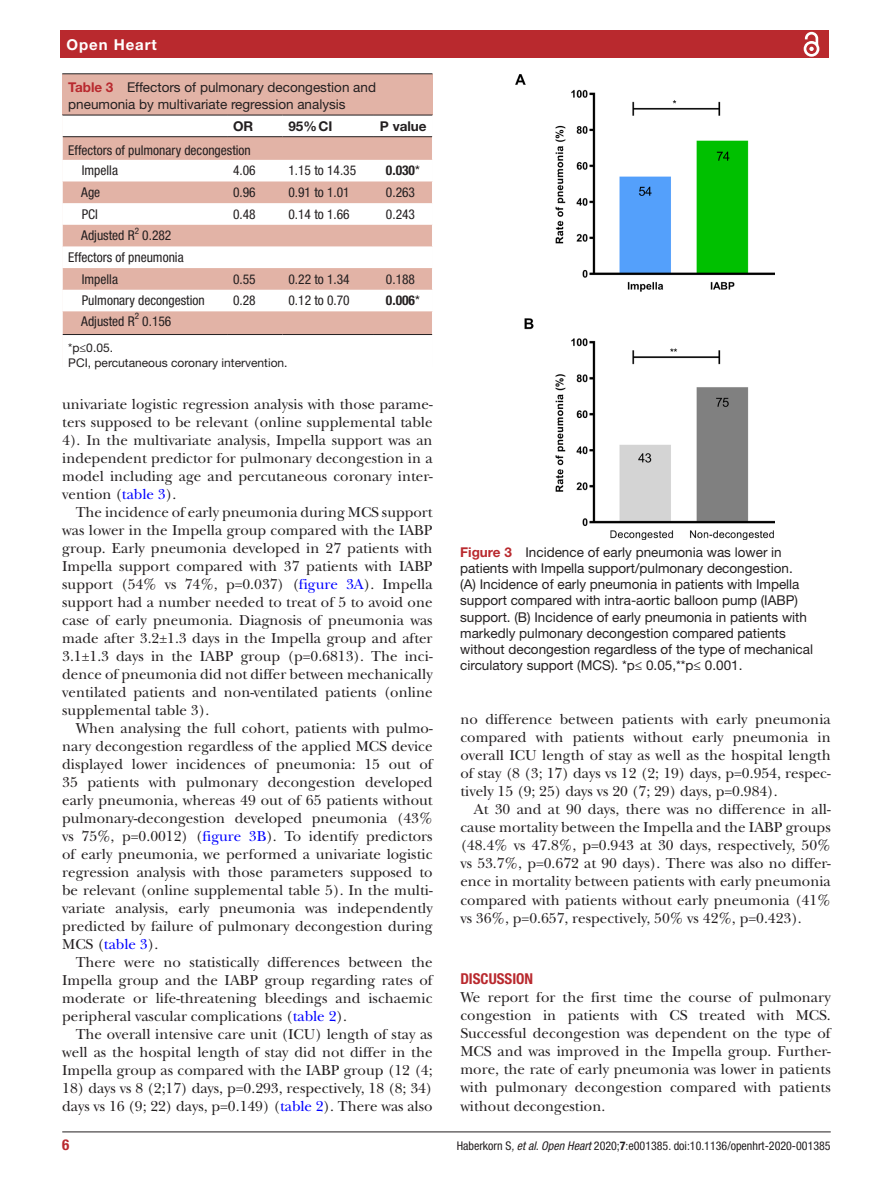
<style>
.page{position:relative;width:893px;height:1191px;background:#fff}
.page>*{position:absolute;margin:0;border:0;box-sizing:border-box;transform-origin:0 0}
.t1{font:15px/18px "New Baskerville";color:#231f20;text-align:justify}
.t2{font:700 condensed 15px "Helvetica Neue LT Std";color:#b9292e}
.t3{font:700 15px "Helvetica Neue LT Std";letter-spacing:.065em;color:#fff}
.t4{font:13.5px/16.2px "Helvetica Neue LT Std";color:#231f20}
.t5{font:condensed 13.5px/20.1px "Helvetica Neue LT Std";color:#231f20}
.t6{font:700 13.5px "Helvetica Neue LT Std";color:#231f20}
.t7{font:700 condensed 13.5px "Helvetica Neue LT Std";color:#231f20}
.t8{font:condensed 12px "Helvetica Neue LT Std";color:#231f20}
.t9{font:12px/15px "Helvetica Neue LT Std";color:#231f20}
.s1{font-weight:700;color:#b9292e}
.s2{font-weight:400}
.s3{color:#00f}
.s4{font-style:italic}
.s5{font-weight:700}
</style>
<div class="page">
<div style="left:61px;top:31px;width:768px;height:27px;background:#b9292e"></div>
<hr style="left:62px;top:1131px;width:769px;height:1px;background:#231f20">
<svg style="left:803px;top:31px;width:17px;height:26px"></svg>
<div style="left:62px;top:74px;width:370px;height:293px;background:#e2b3a6"></div>
<hr style="left:62px;top:73px;width:370px;height:1px;background:#231f20">
<svg style="left:63px;top:116px;width:369px;height:251px;fill:#fff"></svg>
<hr style="left:62px;top:115px;width:165px;height:1px;background:#231f20">
<hr style="left:62px;top:136px;width:165px;height:1px;background:#231f20">
<hr style="left:227px;top:115px;width:55px;height:1px;background:#231f20">
<hr style="left:227px;top:136px;width:55px;height:1px;background:#231f20">
<hr style="left:282px;top:115px;width:92px;height:1px;background:#231f20">
<hr style="left:282px;top:136px;width:92px;height:1px;background:#231f20">
<hr style="left:374px;top:115px;width:59px;height:1px;background:#231f20">
<hr style="left:374px;top:136px;width:58px;height:1px;background:#231f20">
<hr style="left:227px;top:334px;width:55px;height:1px;background:#231f20">
<hr style="left:282px;top:334px;width:92px;height:1px;background:#231f20">
<hr style="left:374px;top:334px;width:58px;height:1px;background:#231f20">
<hr style="left:62px;top:334px;width:165px;height:1px;background:#231f20">
<svg style="left:62px;top:115px;width:1px;height:219px"></svg>
<hr style="left:62px;top:334px;width:1px;height:33px;background:#fff">
<hr style="left:68px;top:351px;width:364px;height:2px;background:#fff">
<hr style="left:68px;top:366px;width:364px;height:2px;background:#fff">
<img style="left:516px;top:74px;width:259px;height:465px">
<p class="t3" style="left:66px;top:35px;width:92px">Open Heart</p>
<p class="t4" style="left:68px;top:79px;width:309px"><span class="s1">Table 3</span> Effectors of pulmonary decongestion and pneumonia by multivariate regression analysis</p>
<p class="t6" style="left:233px;top:117px;width:22px">OR</p>
<p class="t6" style="left:288px;top:117px;width:46px">95%CI</p>
<p class="t6" style="left:380px;top:117px;width:48px">P value</p>
<p class="t5" style="left:82px;top:140px;width:171px;text-indent:-14px">Effectors of pulmonary decongestion<br>Impella</p>
<p class="t5" style="left:233px;top:161px;width:24px">4.06</p>
<p class="t5" style="left:288px;top:161px;width:69px">1.15 to 14.35</p>
<p class="t7" style="left:386px;top:162px;width:35px">0.030<span class="s2">*</span></p>
<p class="t5" style="left:81px;top:182px;width:20px">Age</p>
<p class="t5" style="left:233px;top:182px;width:24px">0.96</p>
<p class="t5" style="left:288px;top:182px;width:63px">0.91 to 1.01</p>
<p class="t5" style="left:386px;top:182px;width:31px">0.263</p>
<p class="t5" style="left:82px;top:204px;width:18px">PCI</p>
<p class="t5" style="left:233px;top:204px;width:24px">0.48</p>
<p class="t5" style="left:288px;top:204px;width:63px">0.14 to 1.66</p>
<p class="t5" style="left:386px;top:204px;width:31px">0.243</p>
<p class="t5" style="left:81px;top:225px;width:92px">Adjusted R<sup>2</sup> 0.282</p>
<p class="t5" style="left:68px;top:247px;width:117px">Effectors of pneumonia</p>
<p class="t5" style="left:82px;top:269px;width:38px">Impella</p>
<p class="t5" style="left:233px;top:269px;width:24px">0.55</p>
<p class="t5" style="left:288px;top:269px;width:63px">0.22 to 1.34</p>
<p class="t5" style="left:386px;top:269px;width:31px">0.188</p>
<p class="t5" style="left:82px;top:290px;width:124px">Pulmonary decongestion</p>
<p class="t5" style="left:233px;top:290px;width:24px">0.28</p>
<p class="t5" style="left:288px;top:290px;width:63px">0.12 to 0.70</p>
<p class="t7" style="left:386px;top:292px;width:35px">0.006<span class="s2">*</span></p>
<p class="t5" style="left:81px;top:311px;width:92px">Adjusted R<sup>2</sup> 0.156</p>
<p class="t9" style="left:68px;top:340px;width:221px">*p≤0.05.<br>PCI, percutaneous coronary intervention.</p>
<p class="t1" style="left:62px;top:395px;width:372px">univariate logistic regression analysis with those parame&shy;ters supposed to be relevant (online supplemental table 4). In the multivariate analysis, Impella support was an independent predictor for pulmonary decongestion in a model including age and percutaneous coronary inter&shy;vention (<span class="s3">table 3</span>).</p>
<p class="t1" style="left:62px;top:503px;width:372px;text-indent:14px">The incidence of early pneumonia during MCS support was lower in the Impella group compared with the IABP group. Early pneumonia developed in 27 patients with Impella support compared with 37 patients with IABP support (54% vs 74%, p=0.037) (<span class="s3">figure 3A</span>). Impella support had a number needed to treat of 5 to avoid one case of early pneumonia. Diagnosis of pneumonia was made after 3.2±1.3 days in the Impella group and after 3.1±1.3 days in the IABP group (p=0.6813). The inci&shy;dence of pneumonia did not differ between mechanically ventilated patients and non-ventilated patients (online supplemental table 3).</p>
<p class="t1" style="left:62px;top:719px;width:372px;text-indent:14px">When analysing the full cohort, patients with pulmo&shy;nary decongestion regardless of the applied MCS device displayed lower incidences of pneumonia: 15 out of 35 patients with pulmonary decongestion developed early pneumonia, whereas 49 out of 65 patients without pulmonary-decongestion developed pneumonia (43% vs 75%, p=0.0012) (<span class="s3">figure 3B</span>). To identify predictors of early pneumonia, we performed a univariate logistic regression analysis with those parameters supposed to be relevant (online supplemental table 5). In the multi&shy;variate analysis, early pneumonia was independently predicted by failure of pulmonary decongestion during MCS (<span class="s3">table 3</span>).</p>
<p class="t1" style="left:62px;top:953px;width:372px;text-indent:14px">There were no statistically differences between the Impella group and the IABP group regarding rates of moderate or life-threatening bleedings and ischaemic peripheral vascular complications (<span class="s3">table 2</span>).</p>
<p class="t1" style="left:62px;top:1025px;width:372px;text-indent:14px">The overall intensive care unit (ICU) length of stay as well as the hospital length of stay did not differ in the Impella group as compared with the IABP group (12 (4;</p>
<p class="t1" style="left:62px;top:1079px;width:372px">18) days vs 8 (2;17) days, p=0.293, respectively, 18 (8; 34) days vs 16 (9; 22) days, p=0.149) (<span class="s3">table 2</span>). There was also</p>
<p class="t4" style="left:460px;top:543px;width:354px"><span class="s1">Figure 3</span> Incidence of early pneumonia was lower in patients with Impella support/pulmonary decongestion.<br>(A) Incidence of early pneumonia in patients with Impella support compared with intra-aortic balloon pump (IABP) support. (B) Incidence of early pneumonia in patients with markedly pulmonary decongestion compared patients without decongestion regardless of the type of mechanical circulatory support (MCS). *p≤ 0.05,**p≤ 0.001.</p>
<p class="t1" style="left:460px;top:710px;width:372px">no difference between patients with early pneumonia compared with patients without early pneumonia in overall ICU length of stay as well as the hospital length of stay (8 (3; 17) days vs 12 (2; 19) days, p=0.954, respec&shy;tively 15 (9; 25) days vs 20 (7; 29) days, p=0.984).</p>
<p class="t1" style="left:460px;top:800px;width:372px;text-indent:14px">At 30 and at 90 days, there was no difference in all&shy;cause mortality between the Impella and the IABP groups (48.4% vs 47.8%, p=0.943 at 30 days, respectively, 50% vs 53.7%, p=0.672 at 90 days). There was also no differ&shy;ence in mortality between patients with early pneumonia compared with patients without early pneumonia (41% vs 36%, p=0.657, respectively, 50% vs 42%, p=0.423).</p>
<p class="t2" style="left:460px;top:969px;width:74px">DISCUSSION</p>
<p class="t1" style="left:460px;top:988px;width:372px">We report for the first time the course of pulmonary congestion in patients with CS treated with MCS.<br>Successful decongestion was dependent on the type of MCS and was improved in the Impella group. Further&shy;more, the rate of early pneumonia was lower in patients with pulmonary decongestion compared with patients without decongestion.</p>
<p class="t2" style="left:62px;top:1135px;width:9px">6</p>
<p class="t8" style="left:457px;top:1139px;width:375px">Haberkorn S<span class="s4">, et al. Open Heart</span> 2020;<span class="s5">7</span>:e001385. doi:10.1136/openhrt-2020-001385</p>
</div>
